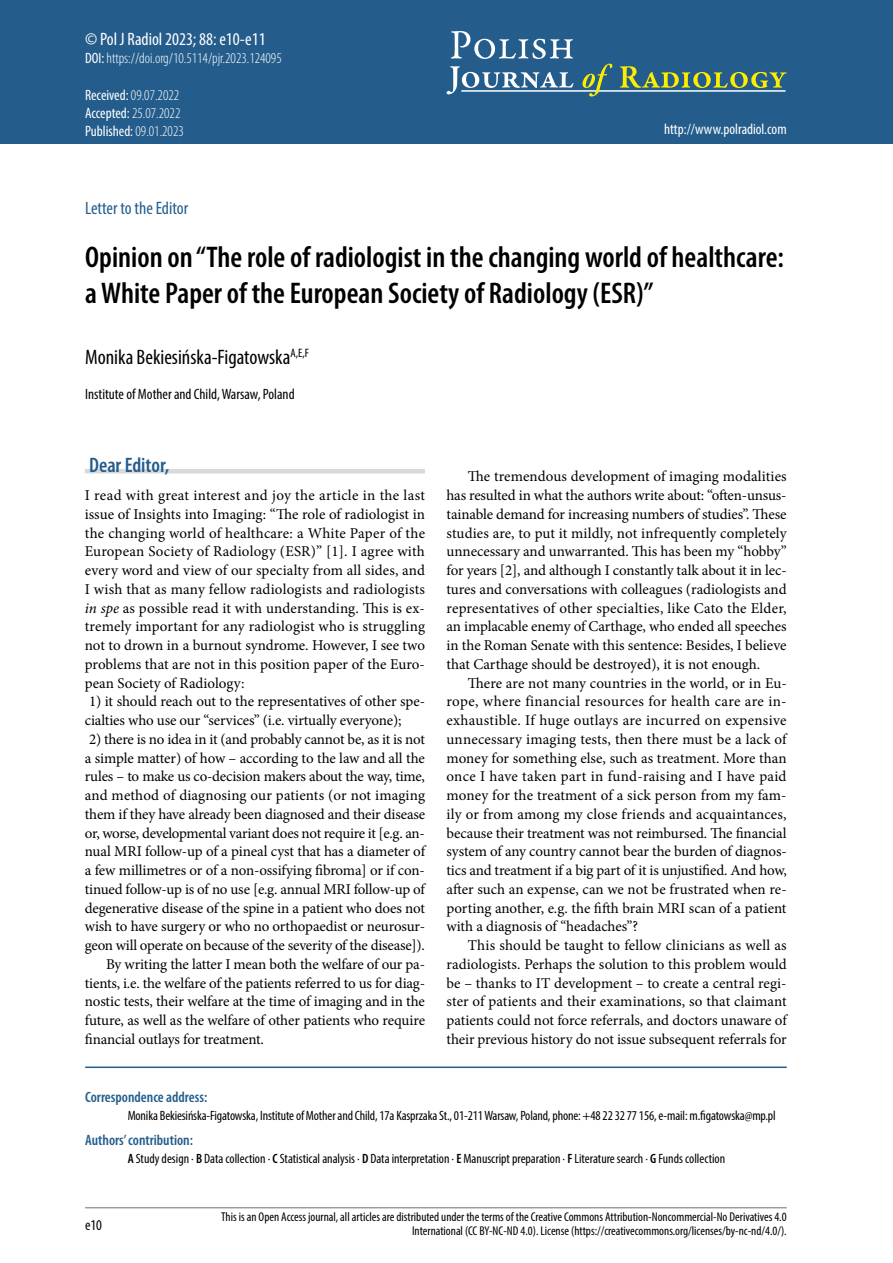
<style>
.page{position:relative;width:893px;height:1263px;background:#fff}
.page>*{position:absolute;margin:0;border:0;box-sizing:border-box;transform-origin:0 0}
.t1{font:600 condensed 30px/36px "Myriad Pro";color:#000}
.t2{font:condensed 21px "Myriad Pro";color:#000}
.t3{font:600 condensed 21px "Myriad Pro";color:#245d8c}
.t4{font:condensed 18px "Myriad Pro";color:#fff}
.t5{font:condensed 18px "Myriad Pro";color:#245d8c}
.t6{font:15px/18.8px "Minion Pro";letter-spacing:-.005em;color:#000}
.t7{font:300 condensed 15px/18px "Myriad Pro";color:#fff}
.t8{font:15px "Minion Pro";letter-spacing:-.025em;color:#000}
.t9{font:600 condensed 15px "Myriad Pro";color:#245d8c}
.t10{font:condensed 15px "Myriad Pro";color:#000}
.t11{font:condensed 15px "Myriad Pro";color:#fff}
.t12{font:condensed 13.5px "Myriad Pro";letter-spacing:-.01em;color:#000}
.t13{font:condensed 12.75px/14.2px "Myriad Pro";color:#000;text-align:right}
.s1{font-weight:400}
.s2{font-style:italic}
.s3{font-weight:600}
</style>
<div class="page">
<hr style="left:85px;top:1207px;width:702px;height:1px;background:#9d9d9c">
<div style="left:0;top:0;width:893px;height:144px;background:#245d8c"></div>
<svg style="left:451px;top:31px;width:122px;height:28px"></svg>
<svg style="left:446px;top:66px;width:127px;height:28px"></svg>
<hr style="left:461px;top:90px;width:324px;height:2px;background:#fff">
<svg style="left:582px;top:64px;width:30px;height:33px"></svg>
<svg style="left:620px;top:66px;width:167px;height:22px"></svg>
<hr style="left:85px;top:1066px;width:702px;height:2px;background:#245d8c">
<hr style="left:85px;top:469px;width:340px;height:4px;background:#dadada">
<p class="t4" style="left:85px;top:28px;width:182px">© Pol J Radiol 2023; 88: e10-e11</p>
<p class="t7" style="left:85px;top:48px;width:198px"><span class="s1">DOI:</span> https://doi.org/10.5114/pjr.2023.124095</p>
<p class="t7" style="left:85px;top:86px;width:100px"><span class="s1">Received:</span> 09.07.2022<br><span class="s1">Accepted:</span> 25.07.2022<br><span class="s1">Published:</span> 09.01.2023</p>
<p class="t11" style="left:664px;top:120px;width:124px">http://www.polradiol.com</p>
<p class="t5" style="left:85px;top:197px;width:105px">Letter to the Editor</p>
<h1 class="t1" style="left:85px;top:238px;width:700px">Opinion on “The role of radiologist in the changing world of healthcare: a White Paper of the European Society of Radiology (ESR)”</h1>
<h2 class="t2" style="left:85px;top:344px;width:225px">Monika Bekiesińska-Figatowska<sup>A,E,F</sup></h2>
<p class="t10" style="left:85px;top:385px;width:211px">Institute of Mother and Child, Warsaw, Poland</p>
<h2 class="t3" style="left:89px;top:452px;width:82px">Dear Editor,</h2>
<p class="t6" style="left:85px;top:486px;width:342px;text-align:justify">I read with great interest and joy the article in the last issue of Insights into Imaging: “The role of radiologist in the changing world of healthcare: a White Paper of the European Society of Radiology (ESR)” [1]. I agree with every word and view of our specialty from all sides, and I wish that as many fellow radiologists and radiologists <span class="s2">in spe</span> as possible read it with understanding. This is ex&shy;tremely important for any radiologist who is struggling not to drown in a burnout syndrome. However, I see two problems that are not in this position paper of the Euro&shy;pean Society of Radiology:</p>
<p class="t6" style="left:85px;top:692px;width:342px">1) it should reach out to the representatives of other spe&shy;cialties who use our “services” (i.e. virtually everyone);</p>
<p class="t6" style="left:89px;top:730px;width:337px">2) there is no idea in it (and probably cannot be, as it is not</p>
<p class="t6" style="left:85px;top:748px;width:342px">a simple matter) of how – according to the law and all the</p>
<p class="t6" style="left:85px;top:767px;width:342px">rules – to make us co-decision makers about the way, time,</p>
<p class="t6" style="left:85px;top:786px;width:342px">and method of diagnosing our patients (or not imaging</p>
<p class="t6" style="left:85px;top:805px;width:342px">them if they have already been diagnosed and their disease</p>
<p class="t8" style="left:85px;top:823px;width:342px">or, worse, developmental variant does not require it [e.g. an-</p>
<p class="t6" style="left:85px;top:842px;width:342px">nual MRI follow-up of a pineal cyst that has a diameter of</p>
<p class="t6" style="left:85px;top:861px;width:342px">a few millimetres or of a non-ossifying fibroma] or if con-</p>
<p class="t6" style="left:85px;top:880px;width:342px">tinued follow-up is of no use [e.g. annual MRI follow-up of</p>
<p class="t6" style="left:85px;top:898px;width:342px">degenerative disease of the spine in a patient who does not</p>
<p class="t6" style="left:85px;top:917px;width:342px">wish to have surgery or who no orthopaedist or neurosur-</p>
<p class="t6" style="left:85px;top:936px;width:342px">geon will operate on because of the severity of the disease]).</p>
<p class="t6" style="left:106px;top:955px;width:320px">By writing the latter I mean both the welfare of our pa-</p>
<p class="t6" style="left:85px;top:973px;width:342px">tients, i.e. the welfare of the patients referred to us for diag-</p>
<p class="t6" style="left:85px;top:992px;width:342px">nostic tests, their welfare at the time of imaging and in the</p>
<p class="t6" style="left:85px;top:1011px;width:342px">future, as well as the welfare of other patients who require</p>
<p class="t6" style="left:85px;top:1030px;width:181px">financial outlays for treatment.</p>
<p class="t6" style="left:446px;top:467px;width:342px;text-align:justify;text-indent:21px">The tremendous development of imaging modalities has resulted in what the authors write about: “often-unsus&shy;tainable demand for increasing numbers of studies”. These studies are, to put it mildly, not infrequently completely unnecessary and unwarranted. This has been my “hobby” for years [2], and although I constantly talk about it in lec&shy;tures and conversations with colleagues (radiologists and representatives of other specialties, like Cato the Elder, an implacable enemy of Carthage, who ended all speeches in the Roman Senate with this sentence: Besides, I believe that Carthage should be destroyed), it is not enough.</p>
<p class="t6" style="left:446px;top:673px;width:342px;text-indent:21px">There are not many countries in the world, or in Eu&shy;rope, where financial resources for health care are in&shy;exhaustible. If huge outlays are incurred on expensive unnecessary imaging tests, then there must be a lack of money for something else, such as treatment. More than once I have taken part in fund-raising and I have paid money for the treatment of a sick person from my fam&shy;ily or from among my close friends and acquaintances, because their treatment was not reimbursed. The financial system of any country cannot bear the burden of diagnos&shy;tics and treatment if a big part of it is unjustified. And how, after such an expense, can we not be frustrated when re&shy;porting another, e.g. the fifth brain MRI scan of a patient with a diagnosis of “headaches”?</p>
<p class="t6" style="left:446px;top:936px;width:342px;text-indent:21px">This should be taught to fellow clinicians as well as radiologists. Perhaps the solution to this problem would be – thanks to IT development – to create a central regi&shy;ster of patients and their examinations, so that claimant patients could not force referrals, and doctors unaware of their previous history do not issue subsequent referrals for</p>
<p class="t9" style="left:85px;top:1088px;width:124px">Correspondence address:</p>
<p class="t12" style="left:128px;top:1107px;width:650px">Monika Bekiesińska-Figatowska, Institute of Mother and Child, 17a Kasprzaka St., 01-211 Warsaw, Poland, phone: +48 22 32 77 156, e-mail: m.figatowska@mp.pl</p>
<p class="t9" style="left:85px;top:1131px;width:109px">Authors’ contribution:</p>
<p class="t12" style="left:128px;top:1150px;width:599px"><span class="s3">A</span> Study design ∙ <span class="s3">B</span> Data collection ∙ <span class="s3">C</span> Statistical analysis ∙ <span class="s3">D</span> Data interpretation ∙ <span class="s3">E</span> Manuscript preparation ∙ <span class="s3">F</span> Literature search ∙ <span class="s3">G</span> Funds collection</p>
<p class="t10" style="left:85px;top:1216px;width:18px">e10</p>
<p class="t13" style="left:221px;top:1209px;width:567px">This is an Open Access journal, all articles are distributed under the terms of the Creative Commons Attribution-Noncommercial-No Derivatives 4.0<br>International (CC BY-NC-ND 4.0). License (https://creativecommons.org/licenses/by-nc-nd/4.0/).</p>
</div>
